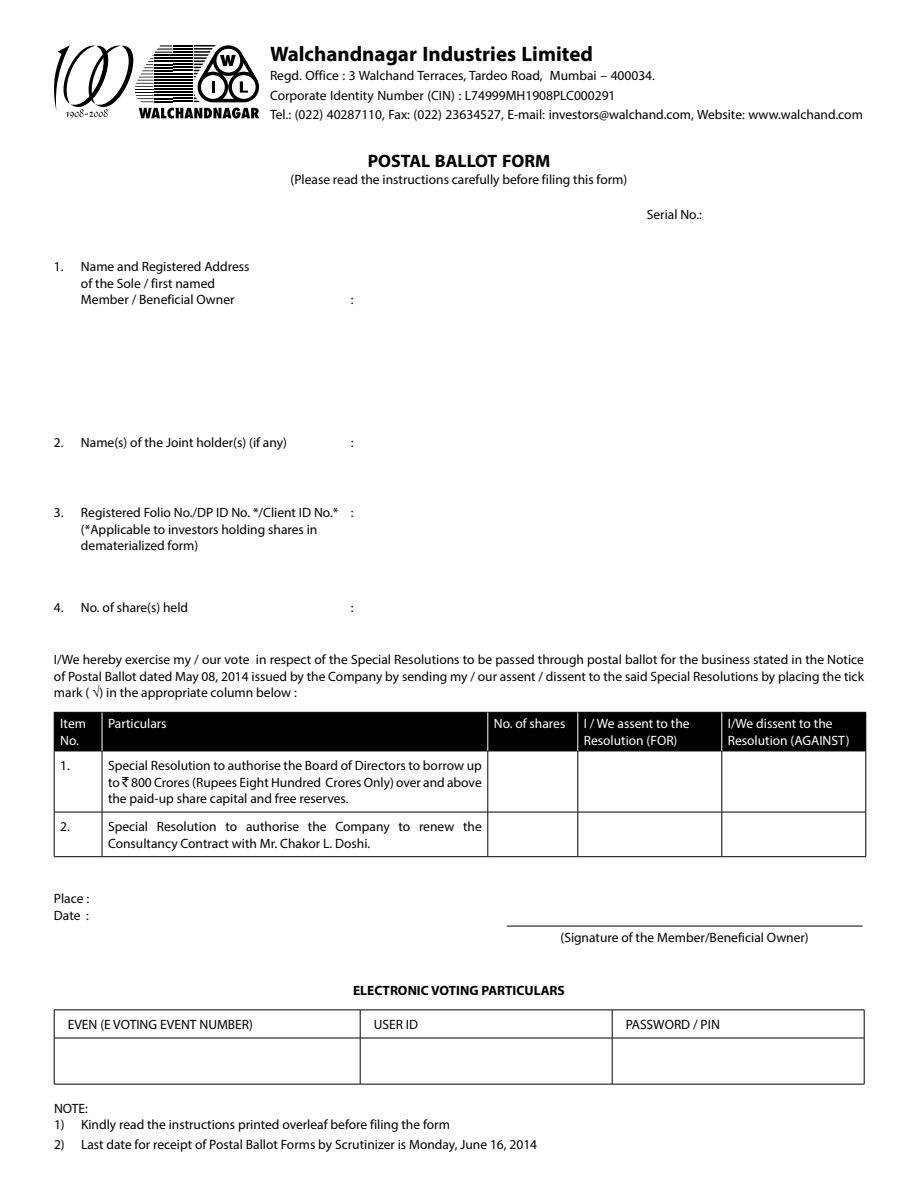
<style>
.page{position:relative;width:918px;height:1188px;background:#fff}
.page>*{position:absolute;margin:0;border:0;box-sizing:border-box;transform-origin:0 0}
.t1{font:700 21px "Myriad Pro";color:#000}
.t2{font:700 18px "Myriad Pro";color:#000}
.t3{font:13.5px/16.5px "Myriad Pro";color:#000}
.t4{font:13.5px/16.5px "Myriad Pro";color:#fff}
.t5{font:700 13.5px "Myriad Pro";color:#000}
.s1{color:#000}
.s2{font-family:"Rupee Foradian"}
</style>
<div class="page">
<div style="left:55px;top:713px;width:811px;height:38px;background:#000"></div>
<hr style="left:102px;top:712px;width:386px;height:1px;background:#000">
<hr style="left:722px;top:712px;width:144px;height:1px;background:#000">
<hr style="left:866px;top:712px;width:1px;height:39px;background:#000">
<hr style="left:54px;top:751px;width:1px;height:61px;background:#000">
<hr style="left:102px;top:751px;width:386px;height:1px;background:#000">
<hr style="left:102px;top:751px;width:1px;height:61px;background:#000">
<hr style="left:488px;top:751px;width:1px;height:61px;background:#000">
<hr style="left:578px;top:751px;width:1px;height:61px;background:#000">
<hr style="left:722px;top:751px;width:144px;height:1px;background:#000">
<hr style="left:722px;top:751px;width:1px;height:61px;background:#000">
<hr style="left:866px;top:751px;width:1px;height:61px;background:#000">
<hr style="left:54px;top:812px;width:48px;height:1px;background:#000">
<hr style="left:54px;top:812px;width:1px;height:44px;background:#000">
<hr style="left:102px;top:812px;width:386px;height:1px;background:#000">
<hr style="left:102px;top:812px;width:1px;height:44px;background:#000">
<hr style="left:488px;top:812px;width:90px;height:1px;background:#000">
<hr style="left:488px;top:812px;width:1px;height:44px;background:#000">
<hr style="left:578px;top:812px;width:144px;height:1px;background:#000">
<hr style="left:578px;top:812px;width:1px;height:44px;background:#000">
<hr style="left:722px;top:812px;width:144px;height:1px;background:#000">
<hr style="left:722px;top:812px;width:1px;height:44px;background:#000">
<hr style="left:866px;top:812px;width:1px;height:44px;background:#000">
<hr style="left:54px;top:856px;width:48px;height:1px;background:#000">
<hr style="left:102px;top:856px;width:386px;height:1px;background:#000">
<hr style="left:488px;top:856px;width:90px;height:1px;background:#000">
<hr style="left:578px;top:856px;width:144px;height:1px;background:#000">
<hr style="left:722px;top:856px;width:144px;height:1px;background:#000">
<hr style="left:54px;top:712px;width:48px;height:1px;background:#000">
<hr style="left:54px;top:712px;width:1px;height:39px;background:#000">
<hr style="left:54px;top:751px;width:48px;height:1px;background:#000">
<hr style="left:102px;top:712px;width:1px;height:39px;background:#fff">
<hr style="left:488px;top:712px;width:90px;height:1px;background:#000">
<hr style="left:578px;top:712px;width:144px;height:1px;background:#000">
<hr style="left:488px;top:751px;width:90px;height:1px;background:#000">
<hr style="left:578px;top:751px;width:144px;height:1px;background:#000">
<hr style="left:488px;top:712px;width:1px;height:39px;background:#fff">
<hr style="left:578px;top:712px;width:1px;height:39px;background:#fff">
<hr style="left:722px;top:712px;width:1px;height:39px;background:#fff">
<hr style="left:507px;top:926px;width:355px;height:1px;background:#000">
<hr style="left:54px;top:1010px;width:306px;height:1px;background:#000">
<svg style="left:54px;top:1010px;width:1px;height:28px"></svg>
<hr style="left:360px;top:1010px;width:252px;height:1px;background:#000">
<svg style="left:360px;top:1010px;width:1px;height:28px"></svg>
<hr style="left:612px;top:1010px;width:252px;height:1px;background:#000">
<svg style="left:612px;top:1010px;width:1px;height:28px"></svg>
<svg style="left:864px;top:1010px;width:1px;height:28px"></svg>
<hr style="left:54px;top:1038px;width:306px;height:1px;background:#000">
<hr style="left:54px;top:1038px;width:1px;height:46px;background:#000">
<hr style="left:360px;top:1038px;width:252px;height:1px;background:#000">
<hr style="left:360px;top:1038px;width:1px;height:46px;background:#000">
<hr style="left:612px;top:1038px;width:252px;height:1px;background:#000">
<hr style="left:612px;top:1038px;width:1px;height:46px;background:#000">
<hr style="left:864px;top:1038px;width:1px;height:46px;background:#000">
<hr style="left:54px;top:1084px;width:306px;height:1px;background:#000">
<hr style="left:360px;top:1084px;width:252px;height:1px;background:#000">
<hr style="left:612px;top:1084px;width:252px;height:1px;background:#000">
<svg style="left:54px;top:45px;width:205px;height:74px"></svg>
<p class="t3" style="left:81px;top:258px;width:170px;text-indent:-27px">1. Name and Registered Address of the Sole / first named<br>Member / Beneficial Owner</p>
<h1 class="t1" style="left:270px;top:40px;width:325px">Walchandnagar Industries Limited</h1>
<p class="t3" style="left:270px;top:66px;width:594px;line-height:19.5px">Regd. Office : 3 Walchand Terraces, Tardeo Road, Mumbai – 400034.<br>Corporate Identity Number (CIN) : L74999MH1908PLC000291<br>Tel.: (022) 40287110, Fax: (022) 23634527, E-mail: investors@walchand.com, Website: www.walchand.com</p>
<h2 class="t2" style="left:368px;top:149px;width:184px">POSTAL BALLOT FORM</h2>
<p class="t3" style="left:291px;top:171px;width:338px">(Please read the instructions carefully before filing this form)</p>
<p class="t3" style="left:647px;top:206px;width:57px">Serial No.:</p>
<p class="t3" style="left:351px;top:291px;width:4px">:</p>
<p class="t3" style="left:54px;top:434px;width:234px">2. Name(s) of the Joint holder(s) (if any)</p>
<p class="t3" style="left:351px;top:434px;width:4px">:</p>
<p class="t3" style="left:81px;top:504px;width:274px;text-indent:-27px">3. Registered Folio No./DP ID No. */Client ID No.* : (*Applicable to investors holding shares in dematerialized form)</p>
<p class="t3" style="left:54px;top:599px;width:136px">4. No. of share(s) held</p>
<p class="t3" style="left:351px;top:599px;width:4px">:</p>
<p class="t3" style="left:54px;top:651px;width:812px;text-align:justify">I/We hereby exercise my / our vote in respect of the Special Resolutions to be passed through postal ballot for the business stated in the Notice of Postal Ballot dated May 08, 2014 issued by the Company by sending my / our assent / dissent to the said Special Resolutions by placing the tick mark ( √) in the appropriate column below :</p>
<p class="t4" style="left:60px;top:715px;width:27px">Item<br>No.<span class="s1">.</span></p>
<p class="t4" style="left:108px;top:715px;width:60px">Particulars</p>
<p class="t4" style="left:494px;top:715px;width:73px">No. of shares</p>
<p class="t4" style="left:584px;top:715px;width:107px">I / We assent to the<br>Resolution (FOR)</p>
<p class="t4" style="left:728px;top:715px;width:123px">I/We dissent to the<br>Resolution (AGAINST)</p>
<p class="t3" style="left:60px;top:757px;width:11px">1.</p>
<p class="t3" style="left:108px;top:757px;width:375px;text-align:justify">Special Resolution to authorise the Board of Directors to borrow up to <span class="s2">`</span> 800 Crores (Rupees Eight Hundred Crores Only) over and above the paid-up share capital and free reserves.</p>
<p class="t3" style="left:60px;top:818px;width:11px">2.</p>
<p class="t3" style="left:108px;top:818px;width:375px">Special Resolution to authorise the Company to renew the<br>Consultancy Contract with Mr. Chakor L. Doshi.</p>
<p class="t3" style="left:54px;top:890px;width:37px">Place :<br>Date :</p>
<p class="t3" style="left:561px;top:929px;width:250px">(Signature of the Member/Beneficial Owner)</p>
<p class="t5" style="left:353px;top:981px;width:213px">ELECTRONIC VOTING PARTICULARS</p>
<p class="t3" style="left:68px;top:1016px;width:187px">EVEN (E VOTING EVENT NUMBER)</p>
<p class="t3" style="left:374px;top:1016px;width:46px">USER ID</p>
<p class="t3" style="left:626px;top:1016px;width:96px">PASSWORD / PIN</p>
<p class="t3" style="left:54px;top:1100px;width:35px">NOTE:</p>
<p class="t3" style="left:54px;top:1116px;width:397px">1) Kindly read the instructions printed overleaf before filing the form</p>
<p class="t3" style="left:54px;top:1136px;width:485px">2) Last date for receipt of Postal Ballot Forms by Scrutinizer is Monday, June 16, 2014</p>
</div>
